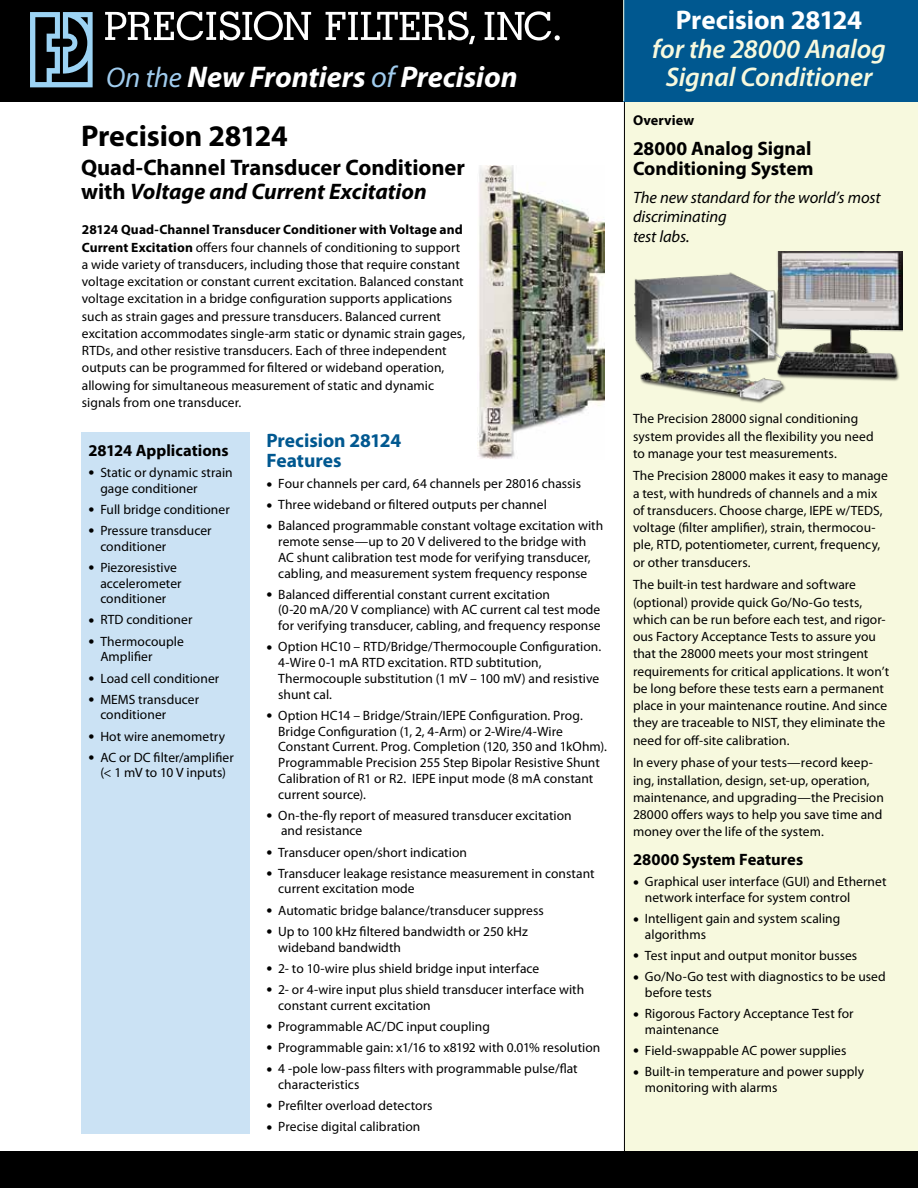
<style>
.page{position:relative;width:918px;height:1188px;background:#fff}
.page>*{position:absolute;margin:0;border:0;box-sizing:border-box;transform-origin:0 0}
.t1{font:italic 700 30px "Myriad Pro";letter-spacing:-.005em;color:#fff}
.t2{font:700 30px "Myriad Pro";letter-spacing:-.005em;color:#000}
.t3{font:italic 600 27px/28.5px "Myriad Pro";letter-spacing:-.005em;color:#f7f9de;text-align:center}
.t4{font:700 27px "Myriad Pro";letter-spacing:-.005em;color:#fff}
.t5{font:700 22.5px/24px "Myriad Pro";letter-spacing:-.005em;color:#000}
.t6{font:700 19.5px/20.2px "Myriad Pro";color:#000}
.t7{font:700 19.5px/20.2px "Myriad Pro";color:#005890}
.t8{font:italic 16.5px/19.8px "Myriad Pro";letter-spacing:-.005em;color:#000}
.t9{font:700 16.5px "Myriad Pro";color:#000}
.t10{font:700 14.25px "Myriad Pro";letter-spacing:.01em;color:#000}
.t11{font:13.5px/15.8px "Myriad Pro";letter-spacing:.005em;color:#000}
.s1{font-weight:400;font-size:28.5px;color:#a0ccee}
.s2{font-weight:400;color:#a0ccee}
.s3{font-style:italic}
.s4{font-weight:700}
.s5{font-size:21px}
</style>
<div class="page">
<div style="left:81px;top:432px;width:168px;height:702px;background:#cbe2f4"></div>
<div style="left:624px;top:101px;width:294px;height:1051px;background:#f7f9de"></div>
<div style="left:0;top:0;width:636px;height:101px;background:#000"></div>
<div style="left:624px;top:0;width:294px;height:101px;background:#005890"></div>
<div style="left:0;top:1152px;width:918px;height:36px;background:#000"></div>
<svg style="left:30px;top:12px;width:63px;height:75px"></svg>
<svg style="left:326px;top:11px;width:149px;height:33px"></svg>
<svg style="left:105px;top:11px;width:206px;height:29px"></svg>
<svg style="left:485px;top:11px;width:75px;height:30px"></svg>
<hr style="left:623px;top:0;width:1px;height:101px;background:#f7f9de">
<img style="left:477px;top:165px;width:128px;height:294px">
<img style="left:633px;top:252px;width:269px;height:151px">
<h1 class="t1" style="left:106px;top:57px;width:413px"><span class="s1">On the</span> New Frontiers <span class="s2">of</span> Precision</h1>
<h1 class="t2" style="left:81px;top:116px;width:208px">Precision 28124</h1>
<h3 class="t5" style="left:81px;top:155px;width:385px">Quad-Channel Transducer Conditioner with <span class="s3">Voltage and Current Excitation</span></h3>
<p class="t11" style="left:82px;top:221px;width:385px;line-height:17.2px"><span class="s4">28124 Quad-Channel Transducer Conditioner with Voltage and Current Excitation</span> offers four channels of conditioning to support a wide variety of transducers, including those that require constant voltage excitation or constant current excitation. Balanced constant voltage excitation in a bridge configuration supports applications such as strain gages and pressure transducers. Balanced current excitation accommodates single-arm static or dynamic strain gages, RTDs, and other resistive transducers. Each of three independent outputs can be programmed for filtered or wideband operation, allowing for simultaneous measurement of static and dynamic signals from one transducer.</p>
<p class="t9" style="left:88px;top:439px;width:142px">28124 Applications</p>
<p class="t11" style="left:100px;top:464px;width:134px;text-indent:-12px"><span class="s5">•</span> Static or dynamic strain gage conditioner</p>
<p class="t11" style="left:88px;top:501px;width:143px"><span class="s5">•</span> Full bridge conditioner</p>
<p class="t11" style="left:100px;top:522px;width:113px;text-indent:-12px"><span class="s5">•</span> Pressure transducer conditioner</p>
<p class="t11" style="left:100px;top:559px;width:83px;text-indent:-12px"><span class="s5">•</span> Piezoresistive accelerometer conditioner</p>
<p class="t11" style="left:88px;top:612px;width:105px"><span class="s5">•</span> RTD conditioner</p>
<p class="t11" style="left:100px;top:633px;width:85px;text-indent:-12px"><span class="s5">•</span> Thermocouple<br>Amplifier</p>
<p class="t11" style="left:88px;top:670px;width:132px"><span class="s5">•</span> Load cell conditioner</p>
<p class="t11" style="left:100px;top:691px;width:100px;text-indent:-12px"><span class="s5">•</span> MEMS transducer conditioner</p>
<p class="t11" style="left:88px;top:728px;width:138px"><span class="s5">•</span> Hot wire anemometry</p>
<p class="t11" style="left:88px;top:749px;width:147px;text-align:center"><span class="s5">•</span> AC or DC filter/amplifier (&lt; 1 mV to 10 V inputs)</p>
<h3 class="t7" style="left:266px;top:429px;width:136px">Precision 28124<br>Features</h3>
<p class="t11" style="left:266px;top:475px;width:316px"><span class="s5">•</span> Four channels per card, 64 channels per 28016 chassis</p>
<p class="t11" style="left:266px;top:497px;width:282px"><span class="s5">•</span> Three wideband or filtered outputs per channel</p>
<p class="t11" style="left:266px;top:518px;width:338px;text-align:center"><span class="s5">•</span> Balanced programmable constant voltage excitation with remote sense—up to 20 V delivered to the bridge with<br>AC shunt calibration test mode for verifying transducer, cabling, and measurement system frequency response</p>
<p class="t11" style="left:278px;top:586px;width:324px;text-indent:-12px"><span class="s5">•</span> Balanced differential constant current excitation<br>(0-20 mA/20 V compliance) with AC current cal test mode for verifying transducer, cabling, and frequency response</p>
<p class="t11" style="left:278px;top:639px;width:325px;text-indent:-12px"><span class="s5">•</span> Option HC10 – RTD/Bridge/Thermocouple Configuration.<br>4-Wire 0-1 mA RTD excitation. RTD subtitution, Thermocouple substitution (1 mV – 100 mV) and resistive shunt cal.</p>
<p class="t11" style="left:278px;top:707px;width:330px;text-indent:-12px"><span class="s5">•</span> Option HC14 – Bridge/Strain/IEPE Configuration. Prog.<br>Bridge Configuration (1, 2, 4-Arm) or 2-Wire/4-Wire Constant Current. Prog. Completion (120, 350 and 1kOhm).<br>Programmable Precision 255 Step Bipolar Resistive Shunt Calibration of R1 or R2. IEPE input mode (8 mA constant current source).</p>
<p class="t11" style="left:281px;top:807px;width:292px;text-indent:-15px"><span class="s5">•</span> On-the-fly report of measured transducer excitation and resistance</p>
<p class="t11" style="left:266px;top:844px;width:202px"><span class="s5">•</span> Transducer open/short indication</p>
<p class="t11" style="left:278px;top:865px;width:318px;text-indent:-12px"><span class="s5">•</span> Transducer leakage resistance measurement in constant current excitation mode</p>
<p class="t11" style="left:266px;top:902px;width:279px"><span class="s5">•</span> Automatic bridge balance/transducer suppress</p>
<p class="t11" style="left:278px;top:923px;width:251px;text-indent:-12px"><span class="s5">•</span> Up to 100 kHz filtered bandwidth or 250 kHz wideband bandwidth</p>
<p class="t11" style="left:266px;top:960px;width:274px"><span class="s5">•</span> 2- to 10-wire plus shield bridge input interface</p>
<p class="t11" style="left:278px;top:981px;width:307px;text-indent:-12px"><span class="s5">•</span> 2- or 4-wire input plus shield transducer interface with constant current excitation</p>
<p class="t11" style="left:266px;top:1018px;width:225px"><span class="s5">•</span> Programmable AC/DC input coupling</p>
<p class="t11" style="left:266px;top:1039px;width:335px"><span class="s5">•</span> Programmable gain: x1/16 to x8192 with 0.01% resolution</p>
<p class="t11" style="left:278px;top:1060px;width:301px;text-indent:-12px"><span class="s5">•</span> 4 -pole low-pass filters with programmable pulse/flat characteristics</p>
<p class="t11" style="left:266px;top:1097px;width:168px"><span class="s5">•</span> Prefilter overload detectors</p>
<p class="t11" style="left:266px;top:1118px;width:155px"><span class="s5">•</span> Precise digital calibration</p>
<h2 class="t4" style="left:676px;top:3px;width:188px">Precision 28124</h2>
<h2 class="t3" style="left:652px;top:34px;width:235px">for the 28000 Analog<br>Signal Conditioner</h2>
<p class="t10" style="left:633px;top:111px;width:63px">Overview</p>
<h3 class="t6" style="left:633px;top:137px;width:182px">28000 Analog Signal<br>Conditioning System</h3>
<p class="t8" style="left:633px;top:187px;width:249px">The new standard for the world’s most discriminating<br>test labs.</p>
<p class="t11" style="left:633px;top:410px;width:242px;line-height:17.2px">The Precision 28000 signal conditioning system provides all the flexibility you need to manage your test measurements.</p>
<p class="t11" style="left:633px;top:467px;width:257px;line-height:17.2px">The Precision 28000 makes it easy to manage a test, with hundreds of channels and a mix of transducers. Choose charge, IEPE w/TEDS, voltage (filter amplifier), strain, thermocou&shy;ple, RTD, potentiometer, current, frequency, or other transducers.</p>
<p class="t11" style="left:633px;top:576px;width:258px;line-height:17.2px">The built-in test hardware and software (optional) provide quick Go/No-Go tests, which can be run before each test, and rigor&shy;ous Factory Acceptance Tests to assure you that the 28000 meets your most stringent requirements for critical applications. It won’t be long before these tests earn a permanent place in your maintenance routine. And since they are traceable to NIST, they eliminate the need for off-site calibration.</p>
<p class="t11" style="left:633px;top:754px;width:252px;line-height:17.2px">In every phase of your tests—record keep&shy;ing, installation, design, set-up, operation, maintenance, and upgrading—the Precision 28000 offers ways to help you save time and money over the life of the system.</p>
<p class="t9" style="left:633px;top:849px;width:172px">28000 System Features</p>
<p class="t11" style="left:645px;top:874px;width:243px;text-indent:-12px"><span class="s5">•</span> Graphical user interface (GUI) and Ethernet network interface for system control</p>
<p class="t11" style="left:645px;top:910px;width:197px;text-indent:-12px"><span class="s5">•</span> Intelligent gain and system scaling algorithms</p>
<p class="t11" style="left:633px;top:947px;width:226px"><span class="s5">•</span> Test input and output monitor busses</p>
<p class="t11" style="left:645px;top:968px;width:242px;text-indent:-12px"><span class="s5">•</span> Go/No-Go test with diagnostics to be used before tests</p>
<p class="t11" style="left:645px;top:1005px;width:210px;text-indent:-12px"><span class="s5">•</span> Rigorous Factory Acceptance Test for maintenance</p>
<p class="t11" style="left:633px;top:1042px;width:215px"><span class="s5">•</span> Field-swappable AC power supplies</p>
<p class="t11" style="left:645px;top:1063px;width:221px;text-indent:-12px"><span class="s5">•</span> Built-in temperature and power supply monitoring with alarms</p>
</div>
